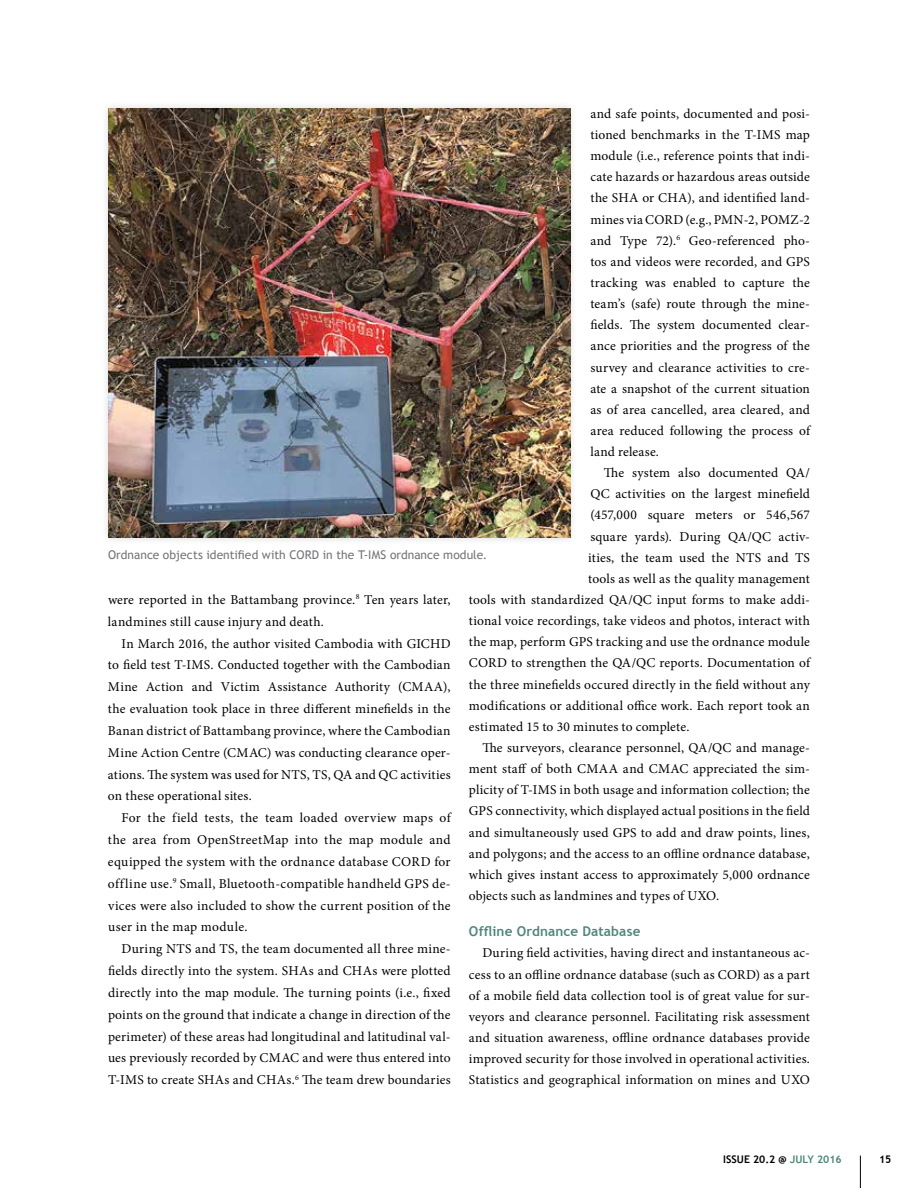
<style>
.page{position:relative;width:918px;height:1188px;background:#fff}
.page>*{position:absolute;margin:0;border:0;box-sizing:border-box;transform-origin:0 0}
.t1{font:13.5px/21.1px "Minion Pro";letter-spacing:.015em;color:#000;text-align:justify}
.t2{font:700 13.5px "Trebuchet MS";letter-spacing:.01em;color:#4f867a}
.t3{font:12px "Trebuchet MS";letter-spacing:.005em;color:#757578}
.t4{font:700 10.5px "Trebuchet MS";color:#000}
.s1{color:#4f867a}
</style>
<div class="page">
<hr style="left:860px;top:1156px;width:1px;height:32px;background:#000">
<div style="left:100px;top:100px;width:478px;height:446px;background:#f8f8f8"></div>
<img style="left:108px;top:108px;width:462px;height:430px">
<p class="t1" style="left:590px;top:103px;width:221px">and safe points, documented and posi&shy;tioned benchmarks in the T-IMS map module (i.e., reference points that indi&shy;cate hazards or hazardous areas outside the SHA or CHA), and identified land&shy;mines via CORD (e.g., PMN-2, POMZ-2 and Type 72).<sup>6</sup> Geo-referenced pho&shy;tos and videos were recorded, and GPS tracking was enabled to capture the team’s (safe) route through the mine&shy;fields. The system documented clear&shy;ance priorities and the progress of the survey and clearance activities to cre&shy;ate a snapshot of the current situation as of area cancelled, area cleared, and area reduced following the process of land release.</p>
<p class="t1" style="left:604px;top:462px;width:208px">The system also documented QA/</p>
<p class="t1" style="left:590px;top:484px;width:221px">QC activities on the largest minefield</p>
<p class="t1" style="left:590px;top:505px;width:221px">(457,000 square meters or 546,567</p>
<p class="t1" style="left:590px;top:526px;width:221px">square yards). During QA/QC activ-</p>
<p class="t1" style="left:588px;top:547px;width:223px">ities, the team used the NTS and TS</p>
<p class="t1" style="left:588px;top:568px;width:223px">tools as well as the quality management</p>
<p class="t1" style="left:469px;top:589px;width:343px">tools with standardized QA/QC input forms to make addi-</p>
<p class="t1" style="left:469px;top:610px;width:343px">tional voice recordings, take videos and photos, interact with</p>
<p class="t1" style="left:469px;top:632px;width:343px">the map, perform GPS tracking and use the ordnance module</p>
<p class="t1" style="left:469px;top:653px;width:343px">CORD to strengthen the QA/QC reports. Documentation of</p>
<p class="t1" style="left:469px;top:674px;width:343px">the three minefields occured directly in the field without any</p>
<p class="t1" style="left:469px;top:695px;width:343px">modifications or additional office work. Each report took an</p>
<p class="t1" style="left:469px;top:716px;width:222px">estimated 15 to 30 minutes to complete.</p>
<p class="t1" style="left:482px;top:737px;width:329px">The surveyors, clearance personnel, QA/QC and manage-</p>
<p class="t1" style="left:469px;top:758px;width:343px">ment staff of both CMAA and CMAC appreciated the sim-</p>
<p class="t1" style="left:469px;top:780px;width:343px">plicity of T-IMS in both usage and information collection; the</p>
<p class="t1" style="left:469px;top:801px;width:343px">GPS connectivity, which displayed actual positions in the field</p>
<p class="t1" style="left:469px;top:822px;width:343px">and simultaneously used GPS to add and draw points, lines,</p>
<p class="t1" style="left:469px;top:843px;width:343px">and polygons; and the access to an offline ordnance database,</p>
<p class="t1" style="left:469px;top:864px;width:343px">which gives instant access to approximately 5,000 ordnance</p>
<p class="t1" style="left:469px;top:885px;width:252px">objects such as landmines and types of UXO.</p>
<p class="t2" style="left:469px;top:923px;width:173px">Offline Ordnance Database</p>
<p class="t1" style="left:469px;top:943px;width:343px;text-indent:14px">During field activities, having direct and instantaneous ac&shy;cess to an offline ordnance database (such as CORD) as a part of a mobile field data collection tool is of great value for sur&shy;veyors and clearance personnel. Facilitating risk assessment and situation awareness, offline ordnance databases provide improved security for those involved in operational activities.<br>Statistics and geographical information on mines and UXO</p>
<p class="t3" style="left:108px;top:547px;width:381px">Ordnance objects identified with CORD in the T-IMS ordnance module.</p>
<p class="t1" style="left:108px;top:589px;width:344px;line-height:21.9px">were reported in the Battambang province.<sup>8</sup> Ten years later, landmines still cause injury and death.</p>
<p class="t1" style="left:108px;top:632px;width:344px;line-height:21.9px;text-indent:14px">In March 2016, the author visited Cambodia with GICHD to field test T-IMS. Conducted together with the Cambodian Mine Action and Victim Assistance Authority (CMAA), the evaluation took place in three different minefields in the Banan district of Battambang province, where the Cambodian Mine Action Centre (CMAC) was conducting clearance oper&shy;ations. The system was used for NTS, TS, QA and QC activities on these operational sites.</p>
<p class="t1" style="left:108px;top:807px;width:344px;line-height:21.9px;text-indent:14px">For the field tests, the team loaded overview maps of the area from OpenStreetMap into the map module and equipped the system with the ordnance database CORD for offline use.<sup>9</sup> Small, Bluetooth-compatible handheld GPS de&shy;vices were also included to show the current position of the user in the map module.</p>
<p class="t1" style="left:108px;top:938px;width:344px;line-height:21.9px;text-indent:14px">During NTS and TS, the team documented all three mine&shy;fields directly into the system. SHAs and CHAs were plotted directly into the map module. The turning points (i.e., fixed points on the ground that indicate a change in direction of the perimeter) of these areas had longitudinal and latitudinal val&shy;ues previously recorded by CMAC and were thus entered into T-IMS to create SHAs and CHAs.<sup>6</sup> The team drew boundaries</p>
<p class="t4" style="left:723px;top:1153px;width:120px">ISSUE 20.2 @ <span class="s1">JULY 2016</span></p>
<p class="t4" style="left:879px;top:1153px;width:14px">15</p>
</div>
